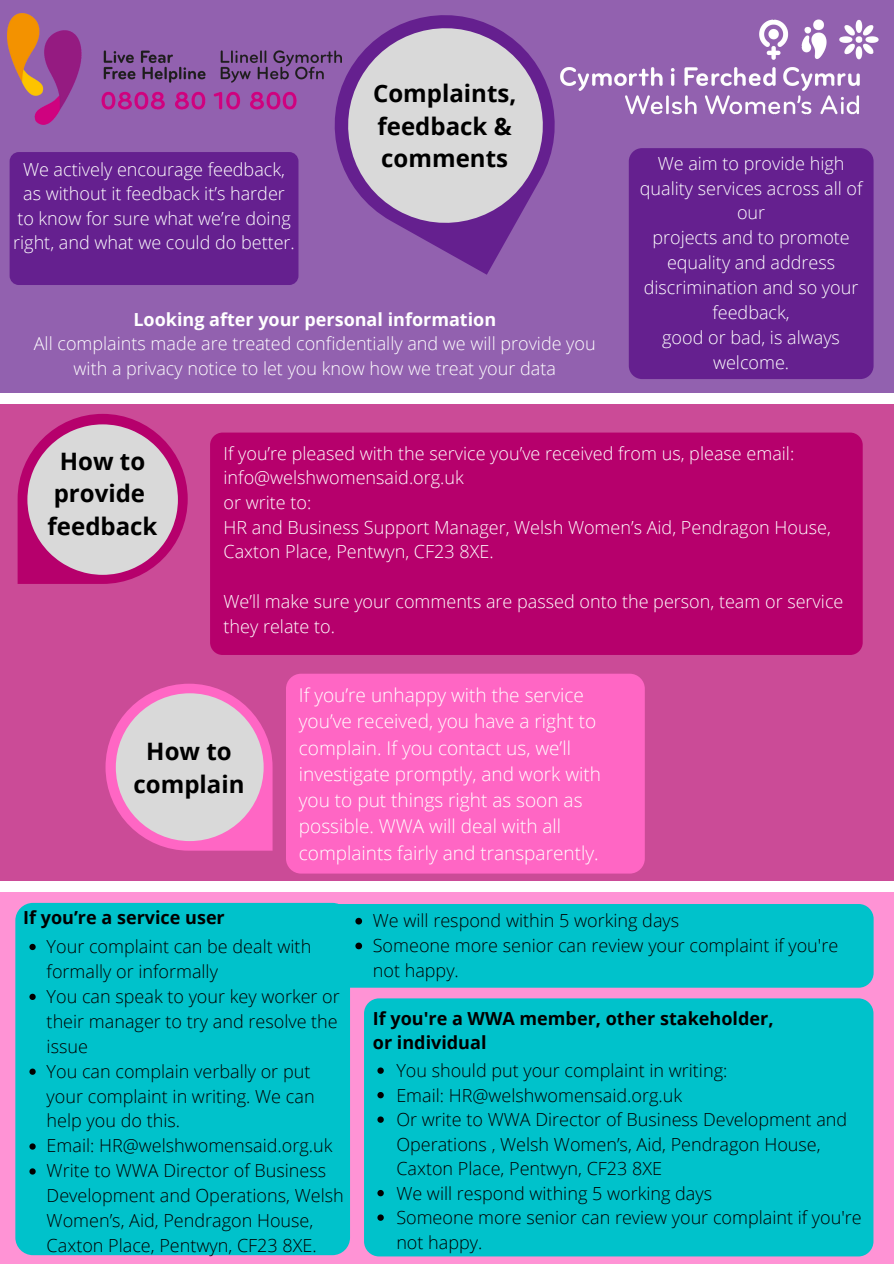
<style>
.page{position:relative;width:894px;height:1264px;background:#fff}
.page>*{position:absolute;margin:0;border:0;box-sizing:border-box;transform-origin:0 0}
.t1{font:700 24px/32.7px "Open Sans";color:#000;text-align:center}
.t2{font:300 19.05px/26.2px "Open Sans";color:#fff}
.t3{font:300 18px/24.9px "Open Sans";color:#000}
.t4{font:300 18px/24.9px "Open Sans";color:#fff;text-align:center}
.t5{font:700 18px/24.5px "Open Sans";color:#000}
.t6{font:700 18px "Open Sans";color:#fff}
</style>
<div class="page">
<div style="left:0;top:0;width:893px;height:393px;background:#9261af"></div>
<div style="left:0;top:404px;width:893px;height:476px;background:#cb4b97"></div>
<div style="left:0;top:891px;width:893px;height:372px;background:#ff93d5"></div>
<svg style="left:295px;top:154px;width:213px;height:121px"></svg>
<svg style="left:334px;top:15px;width:221px;height:222px;fill:#d9d9d9"></svg>
<svg style="left:18px;top:414px;width:170px;height:170px"></svg>
<svg style="left:105px;top:683px;width:167px;height:167px"></svg>
<div style="left:116px;top:693px;width:147px;height:148px;background:#d9d9d9;border-radius:50%"></div>
<div style="left:10px;top:152px;width:288px;height:133px;background:#65208f;border-radius:9px"></div>
<div style="left:210px;top:432px;width:652px;height:223px;background:#b6006c;border-radius:12px"></div>
<div style="left:315px;top:904px;width:558px;height:83px;background:#00c2cb;border-radius:15px"></div>
<div style="left:286px;top:673px;width:358px;height:200px;background:#ff66c4;border-radius:15px"></div>
<div style="left:364px;top:998px;width:509px;height:258px;background:#00c2cb;border-radius:15px"></div>
<div style="left:15px;top:902px;width:335px;height:353px;background:#00c2cb;border-radius:18px"></div>
<div style="left:628px;top:148px;width:245px;height:231px;background:#65208f;border-radius:13px"></div>
<img style="left:560px;top:19px;width:319px;height:96px">
<img style="left:8px;top:13px;width:333px;height:112px">
<svg style="left:355px;top:917px;width:7px;height:7px"></svg>
<svg style="left:355px;top:942px;width:7px;height:7px"></svg>
<svg style="left:377px;top:1067px;width:6px;height:6px"></svg>
<svg style="left:377px;top:1092px;width:6px;height:6px"></svg>
<svg style="left:377px;top:1116px;width:6px;height:6px"></svg>
<svg style="left:377px;top:1190px;width:6px;height:6px"></svg>
<svg style="left:377px;top:1214px;width:6px;height:6px"></svg>
<svg style="left:29px;top:943px;width:7px;height:7px"></svg>
<svg style="left:29px;top:993px;width:7px;height:6px"></svg>
<svg style="left:29px;top:1068px;width:7px;height:6px"></svg>
<svg style="left:29px;top:1143px;width:7px;height:6px"></svg>
<svg style="left:29px;top:1168px;width:7px;height:6px"></svg>
<p class="t4" style="left:13px;top:156px;width:283px">We actively encourage feedback, as without it feedback it’s harder to know for sure what we’re doing right, and what we could do better.</p>
<h1 class="t1" style="left:373px;top:76px;width:145px;text-align:left">Complaints, feedback &amp; comments</h1>
<p class="t6" style="left:133px;top:306px;width:364px">Looking after your personal information</p>
<p class="t4" style="left:34px;top:331px;width:563px">All complaints made are treated confidentially and we will provide you with a privacy notice to let you know how we treat your data</p>
<p class="t4" style="left:639px;top:150px;width:224px">We aim to provide high quality services across all of our<br>projects and to promote equality and address discrimination and so your feedback,<br>good or bad, is always welcome.</p>
<h1 class="t1" style="left:48px;top:444px;width:111px">How to provide feedback</h1>
<p class="t4" style="left:223px;top:440px;width:608px;text-align:left">If you’re pleased with the service you’ve received from us, please email: info@welshwomensaid.org.uk<br>or write to:<br>HR and Business Support Manager, Welsh Women’s Aid, Pendragon House, Caxton Place, Pentwyn, CF23 8XE.</p>
<p class="t4" style="left:223px;top:588px;width:621px;text-align:left">We’ll make sure your comments are passed onto the person, team or service they relate to.</p>
<h1 class="t1" style="left:133px;top:734px;width:112px">How to complain</h1>
<p class="t2" style="left:299px;top:681px;width:303px">If you’re unhappy with the service you’ve received, you have a right to complain. If you contact us, we’ll investigate promptly, and work with you to put things right as soon as possible. WWA will deal with all complaints fairly and transparently.</p>
<p class="t5" style="left:23px;top:904px;width:203px">If you’re a service user</p>
<p class="t3" style="left:47px;top:933px;width:298px">Your complaint can be dealt with formally or informally<br>You can speak to your key worker or their manager to try and resolve the issue<br>You can complain verbally or put your complaint in writing. We can help you do this.<br>Email: HR@welshwomensaid.org.uk<br>Write to WWA Director of Business<br>Development and Operations, Welsh<br>Women’s, Aid, Pendragon House,<br>Caxton Place, Pentwyn, CF23 8XE.</p>
<p class="t3" style="left:373px;top:907px;width:467px">We will respond within 5 working days<br>Someone more senior can review your complaint if you're not happy.</p>
<p class="t5" style="left:373px;top:1005px;width:402px">If you're a WWA member, other stakeholder, or individual</p>
<p class="t3" style="left:396px;top:1058px;width:467px;line-height:24.5px">You should put your complaint in writing:<br>Email: HR@welshwomensaid.org.uk<br>Or write to WWA Director of Business Development and Operations , Welsh Women’s, Aid, Pendragon House, Caxton Place, Pentwyn, CF23 8XE<br>We will respond withing 5 working days<br>Someone more senior can review your complaint if you're not happy.</p>
</div>
